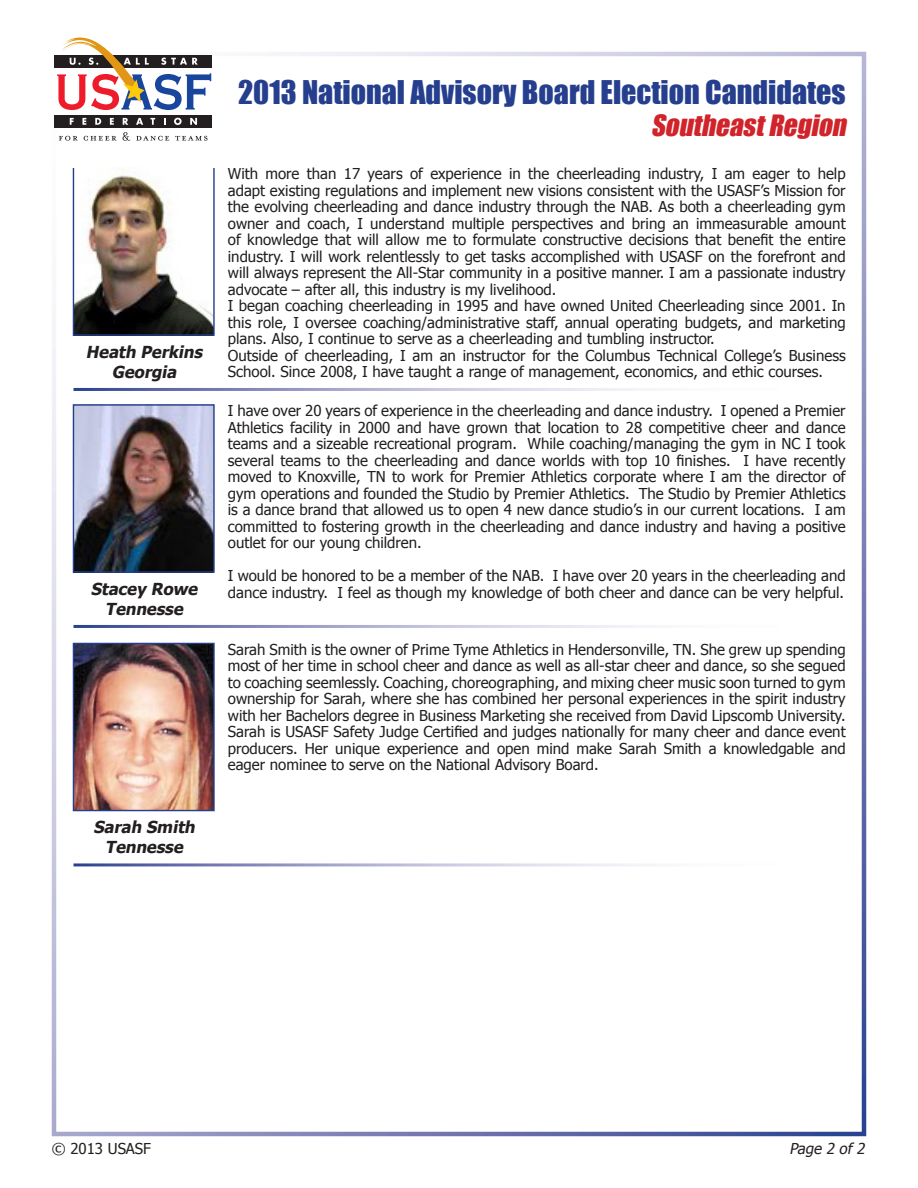
<style>
.page{position:relative;width:918px;height:1188px;background:#fff}
.page>*{position:absolute;margin:0;border:0;box-sizing:border-box;transform-origin:0 0}
.t1{font:30px "Impact";color:#253f8e}
.t2{font:italic 27px "Impact";color:#d1232a}
.t3{font:italic 700 16.5px "Tahoma";color:#231f20}
.t4{font:15px/16.5px "Tahoma";color:#231f20;text-align:justify}
.t5{font:italic 15px "Tahoma";color:#231f20}
</style>
<div class="page">
<div style="left:52px;top:52px;width:814px;height:1084px;border:4px solid #fff"></div>
<div style="left:55px;top:55px;width:157px;height:73px;background:#fff"></div>
<div style="left:55px;top:115px;width:157px;height:13px;background:#231f20"></div>
<svg style="left:70px;top:118px;width:4px;height:7px"></svg>
<svg style="left:82px;top:118px;width:4px;height:7px"></svg>
<svg style="left:95px;top:118px;width:6px;height:7px"></svg>
<svg style="left:110px;top:118px;width:4px;height:7px"></svg>
<svg style="left:123px;top:118px;width:5px;height:7px"></svg>
<svg style="left:136px;top:118px;width:7px;height:7px"></svg>
<svg style="left:150px;top:118px;width:5px;height:7px"></svg>
<svg style="left:174px;top:118px;width:8px;height:7px"></svg>
<svg style="left:190px;top:118px;width:7px;height:7px"></svg>
<svg style="left:57px;top:38px;width:154px;height:72px"></svg>
<svg style="left:59px;top:136px;width:19px;height:5px"></svg>
<svg style="left:84px;top:136px;width:33px;height:5px"></svg>
<svg style="left:123px;top:132px;width:7px;height:9px"></svg>
<svg style="left:136px;top:136px;width:33px;height:5px"></svg>
<svg style="left:175px;top:136px;width:33px;height:5px"></svg>
<img style="left:75px;top:169px;width:138px;height:165px">
<div style="left:73px;top:167px;width:142px;height:169px;border:1px solid #253f8e"></div>
<img style="left:75px;top:406px;width:138px;height:165px">
<div style="left:73px;top:404px;width:142px;height:169px;border:1px solid #253f8e"></div>
<img style="left:75px;top:645px;width:138px;height:164px">
<div style="left:73px;top:643px;width:142px;height:168px;border:1px solid #253f8e"></div>
<p class="t3" style="left:86px;top:340px;width:122px">Heath Perkins</p>
<p class="t3" style="left:112px;top:360px;width:70px">Georgia</p>
<p class="t1" style="left:238px;top:69px;width:609px">2013 National Advisory Board Election Candidates</p>
<p class="t2" style="left:651px;top:105px;width:204px">SoutheastRegion</p>
<p class="t4" style="left:228px;top:165px;width:619px">With more than 17 years of experience in the cheerleading industry, I am eager to help adapt existing regulations and implement new visions consistent with the USASF’s Mission for the evolving cheerleading and dance industry through the NAB. As both a cheerleading gym owner and coach, I understand multiple perspectives and bring an immeasurable amount of knowledge that will allow me to formulate constructive decisions that benefit the entire industry. I will work relentlessly to get tasks accomplished with USASF on the forefront and will always represent the All-Star community in a positive manner. I am a passionate industry advocate – after all, this industry is my livelihood.</p>
<p class="t4" style="left:228px;top:297px;width:619px">I began coaching cheerleading in 1995 and have owned United Cheerleading since 2001. In this role, I oversee coaching/administrative staff, annual operating budgets, and marketing plans. Also, I continue to serve as a cheerleading and tumbling instructor.</p>
<p class="t4" style="left:228px;top:347px;width:619px">Outside of cheerleading, I am an instructor for the Columbus Technical College’s Business<br>School. Since 2008, I have taught a range of management, economics, and ethic courses.</p>
<p class="t4" style="left:228px;top:402px;width:619px">I have over 20 years of experience in the cheerleading and dance industry. I opened a Premier Athletics facility in 2000 and have grown that location to 28 competitive cheer and dance teams and a sizeable recreational program. While coaching/managing the gym in NC I took several teams to the cheerleading and dance worlds with top 10 finishes. I have recently moved to Knoxville, TN to work for Premier Athletics corporate where I am the director of gym operations and founded the Studio by Premier Athletics. The Studio by Premier Athletics is a dance brand that allowed us to open 4 new dance studio’s in our current locations. I am committed to fostering growth in the cheerleading and dance industry and having a positive outlet for our young children.</p>
<p class="t4" style="left:228px;top:567px;width:619px">I would be honored to be a member of the NAB. I have over 20 years in the cheerleading and</p>
<p class="t3" style="left:91px;top:577px;width:112px">Stacey Rowe</p>
<p class="t4" style="left:228px;top:584px;width:618px">dance industry. I feel as though my knowledge of both cheer and dance can be very helpful.</p>
<p class="t3" style="left:105px;top:597px;width:83px">Tennesse</p>
<p class="t4" style="left:228px;top:641px;width:619px">Sarah Smith is the owner of Prime Tyme Athletics in Hendersonville, TN. She grew up spending most of her time in school cheer and dance as well as all-star cheer and dance, so she segued to coaching seemlessly. Coaching, choreographing, and mixing cheer music soon turned to gym ownership for Sarah, where she has combined her personal experiences in the spirit industry with her Bachelors degree in Business Marketing she received from David Lipscomb University.<br>Sarah is USASF Safety Judge Certified and judges nationally for many cheer and dance event producers. Her unique experience and open mind make Sarah Smith a knowledgable and eager nominee to serve on the National Advisory Board.</p>
<p class="t3" style="left:93px;top:816px;width:107px">Sarah Smith</p>
<p class="t3" style="left:105px;top:836px;width:83px">Tennesse</p>
<p class="t4" style="left:52px;top:1139px;width:101px">© 2013 USASF</p>
<p class="t5" style="left:789px;top:1138px;width:80px">Page 2 of 2</p>
</div>
